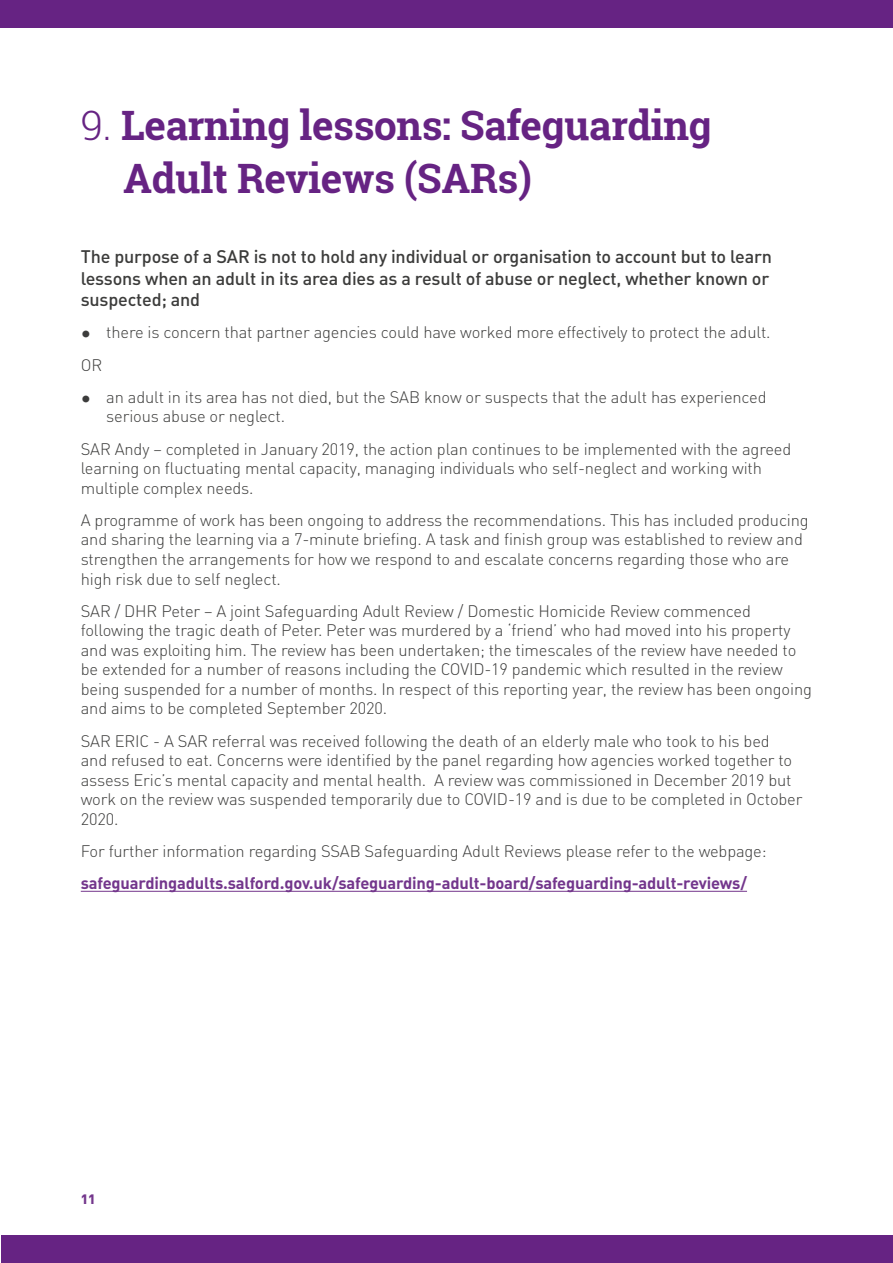
<style>
.page{position:relative;width:893px;height:1263px;background:#fff}
.page>*{position:absolute;margin:0;border:0;box-sizing:border-box;transform-origin:0 0}
.Section_head{font:700 40.5px "Roboto Slab";letter-spacing:-.01em;color:#662383}
.Intro_text{font:500 18px/21.6px "DIN Salford";letter-spacing:-.01em;color:#3c3c3b}
.Body_text{font:300 16.5px/19.5px "DIN Salford";letter-spacing:-.01em;color:#3c3c3b}
.bullet{font:300 16.5px/19.5px "DIN Salford";letter-spacing:-.01em;color:#3c3c3b}
.Body_text-2{font:700 16.5px "DIN Salford";letter-spacing:-.01em;color:#73368c}
.t1{font:900 13.5px "DIN Salford";color:#73368c}
.s1{font-weight:300}
.s2{font-weight:700;font-size:21px}
</style>
<div class="page">
<div style="left:0;top:0;width:893px;height:28px;background:#662383"></div>
<div style="left:1px;top:1235px;width:892px;height:28px;background:#662383"></div>
<hr style="left:81px;top:891px;width:666px;height:1px;background:#73368c">
<h2 class="Section_head" style="left:81px;top:98px;width:632px"><span class="s1">9.</span> Learning lessons: Safeguarding</h2>
<h2 class="Section_head" style="left:123px;top:151px;width:410px">Adult Reviews (SARs)</h2>
<p class="Intro_text" style="left:81px;top:246px;width:693px">The purpose of a SAR is not to hold any individual or organisation to account but to learn lessons when an adult in its area dies as a result of abuse or neglect, whether known or suspected; and</p>
<p class="bullet" style="left:81px;top:323px;width:691px"><span class="s2">•</span> there is concern that partner agencies could have worked more effectively to protect the adult.</p>
<p class="Body_text" style="left:81px;top:355px;width:23px">OR</p>
<p class="bullet" style="left:106px;top:387px;width:662px;text-indent:-26px"><span class="s2">•</span> an adult in its area has not died, but the SAB know or suspects that the adult has experienced serious abuse or neglect.</p>
<p class="Body_text" style="left:81px;top:439px;width:712px">SAR Andy – completed in January 2019, the action plan continues to be implemented with the agreed learning on fluctuating mental capacity, managing individuals who self-neglect and working with multiple complex needs.</p>
<p class="Body_text" style="left:81px;top:510px;width:729px">A programme of work has been ongoing to address the recommendations. This has included producing and sharing the learning via a 7-minute briefing. A task and finish group was established to review and strengthen the arrangements for how we respond to and escalate concerns regarding those who are high risk due to self neglect.</p>
<p class="Body_text" style="left:81px;top:601px;width:733px">SAR / DHR Peter – A joint Safeguarding Adult Review / Domestic Homicide Review commenced following the tragic death of Peter. Peter was murdered by a ‘friend’ who had moved into his property and was exploiting him. The review has been undertaken; the timescales of the review have needed to be extended for a number of reasons including the COVID-19 pandemic which resulted in the review being suspended for a number of months. In respect of this reporting year, the review has been ongoing and aims to be completed September 2020.</p>
<p class="Body_text" style="left:81px;top:731px;width:723px">SAR ERIC - A SAR referral was received following the death of an elderly male who took to his bed<br>and refused to eat. Concerns were identified by the panel regarding how agencies worked together to assess Eric’s mental capacity and mental health. A review was commissioned in December 2019 but work on the review was suspended temporarily due to COVID-19 and is due to be completed in October 2020.</p>
<p class="Body_text" style="left:81px;top:841px;width:687px">For further information regarding SSAB Safeguarding Adult Reviews please refer to the webpage:</p>
<p class="Body_text-2" style="left:81px;top:873px;width:668px">safeguardingadults.salford.gov.uk/safeguarding-adult-board/safeguarding-adult-reviews/</p>
<p class="t1" style="left:81px;top:1190px;width:16px">11</p>
</div>
